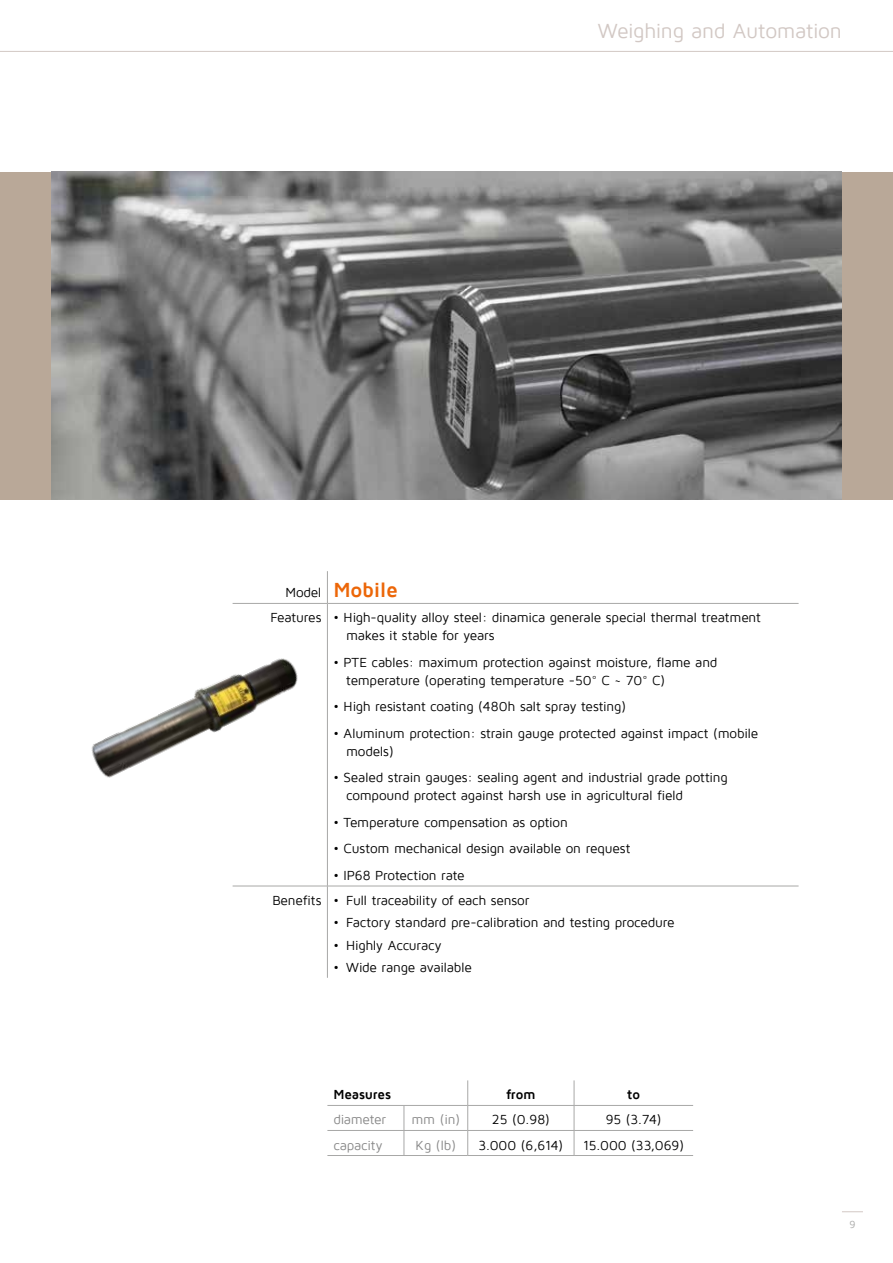
<style>
.page{position:relative;width:893px;height:1263px;background:#fff}
.page>*{position:absolute;margin:0;border:0;box-sizing:border-box;transform-origin:0 0}
.t1{font:21px "Maven Pro";letter-spacing:-.015em;color:#d2c8c4}
.t2{font:700 21px "Maven Pro";letter-spacing:-.025em;color:#ec6608}
.t3{font:13.5px/18px "Maven Pro";letter-spacing:-.015em;color:#000}
.t4{font:13.5px "Maven Pro";letter-spacing:-.015em;color:#878787}
.t5{font:700 13.5px "Maven Pro";letter-spacing:-.01em;color:#000}
.t6{font:10.5px "Maven Pro";color:#a8a8a7}
.s1{font-weight:400;font-size:13.5px;color:#000}
</style>
<div class="page">
<svg style="left:842px;top:1211px;width:21px;height:1px"></svg>
<div style="left:0;top:172px;width:893px;height:328px;background:#b9a898"></div>
<hr style="left:327px;top:571px;width:1px;height:32px;background:#a8a8a7">
<hr style="left:233px;top:603px;width:94px;height:1px;background:#a8a8a7">
<hr style="left:327px;top:603px;width:472px;height:1px;background:#a8a8a7">
<hr style="left:327px;top:604px;width:1px;height:282px;background:#a8a8a7">
<hr style="left:233px;top:886px;width:94px;height:1px;background:#a8a8a7">
<hr style="left:327px;top:886px;width:472px;height:1px;background:#a8a8a7">
<hr style="left:327px;top:886px;width:1px;height:92px;background:#a8a8a7">
<img style="left:91px;top:658px;width:207px;height:120px">
<hr style="left:327px;top:1105px;width:77px;height:1px;background:#a8a8a7">
<hr style="left:404px;top:1105px;width:64px;height:1px;background:#a8a8a7">
<hr style="left:468px;top:1105px;width:106px;height:1px;background:#a8a8a7">
<hr style="left:574px;top:1105px;width:119px;height:1px;background:#a8a8a7">
<hr style="left:327px;top:1130px;width:77px;height:1px;background:#a8a8a7">
<hr style="left:404px;top:1130px;width:64px;height:1px;background:#a8a8a7">
<hr style="left:468px;top:1130px;width:106px;height:1px;background:#a8a8a7">
<hr style="left:574px;top:1130px;width:119px;height:1px;background:#a8a8a7">
<hr style="left:327px;top:1155px;width:77px;height:1px;background:#a8a8a7">
<hr style="left:404px;top:1155px;width:64px;height:1px;background:#a8a8a7">
<hr style="left:468px;top:1155px;width:106px;height:1px;background:#a8a8a7">
<hr style="left:574px;top:1155px;width:119px;height:1px;background:#a8a8a7">
<svg style="left:404px;top:1106px;width:1px;height:49px"></svg>
<svg style="left:467px;top:1080px;width:1px;height:75px"></svg>
<svg style="left:574px;top:1080px;width:1px;height:75px"></svg>
<img style="left:51px;top:172px;width:791px;height:328px">
<hr style="left:0;top:51px;width:893px;height:1px;background:#d2c8c4">
<h1 class="t1" style="left:598px;top:20px;width:246px">Weighing and Automation</h1>
<h1 class="t2" style="left:285px;top:579px;width:114px"><span class="s1">Model</span> Mobile</h1>
<p class="t3" style="left:346px;top:609px;width:416px;text-indent:-76px">Features • High-quality alloy steel: dinamica generale special thermal treatment makes it stable for years</p>
<p class="t3" style="left:346px;top:653px;width:373px;text-indent:-13px">• PTE cables: maximum protection against moisture, flame and temperature (operating temperature -50° C ~ 70° C)</p>
<p class="t3" style="left:333px;top:698px;width:294px">• High resistant coating (480h salt spray testing)</p>
<p class="t3" style="left:346px;top:724px;width:414px;text-indent:-13px">• Aluminum protection: strain gauge protected against impact (mobile models)</p>
<p class="t3" style="left:346px;top:769px;width:383px;text-indent:-13px">• Sealed strain gauges: sealing agent and industrial grade potting compound protect against harsh use in agricultural field</p>
<p class="t3" style="left:333px;top:813px;width:236px">• Temperature compensation as option</p>
<p class="t3" style="left:333px;top:840px;width:298px">• Custom mechanical design available on request</p>
<p class="t3" style="left:272px;top:863px;width:258px;line-height:25px;text-align:center">• IP68 Protection rate<br>Benefits • Full traceability of each sensor</p>
<p class="t3" style="left:333px;top:914px;width:343px">• Factory standard pre-calibration and testing procedure</p>
<p class="t3" style="left:333px;top:936px;width:110px">• Highly Accuracy</p>
<p class="t3" style="left:333px;top:958px;width:140px">• Wide range available</p>
<p class="t5" style="left:333px;top:1088px;width:59px">Measures</p>
<p class="t5" style="left:506px;top:1088px;width:31px">from</p>
<p class="t5" style="left:627px;top:1088px;width:14px">to</p>
<p class="t4" style="left:333px;top:1113px;width:54px">diameter</p>
<p class="t4" style="left:411px;top:1113px;width:50px">mm (in)</p>
<p class="t3" style="left:492px;top:1111px;width:59px">25 (0.98)</p>
<p class="t3" style="left:606px;top:1111px;width:57px">95 (3.74)</p>
<p class="t4" style="left:333px;top:1138px;width:50px">capacity</p>
<p class="t4" style="left:416px;top:1138px;width:42px">Kg (lb)</p>
<p class="t3" style="left:479px;top:1136px;width:86px">3.000 (6,614)</p>
<p class="t3" style="left:583px;top:1136px;width:103px">15.000 (33,069)</p>
<p class="t6" style="left:849px;top:1219px;width:8px">9</p>
</div>
